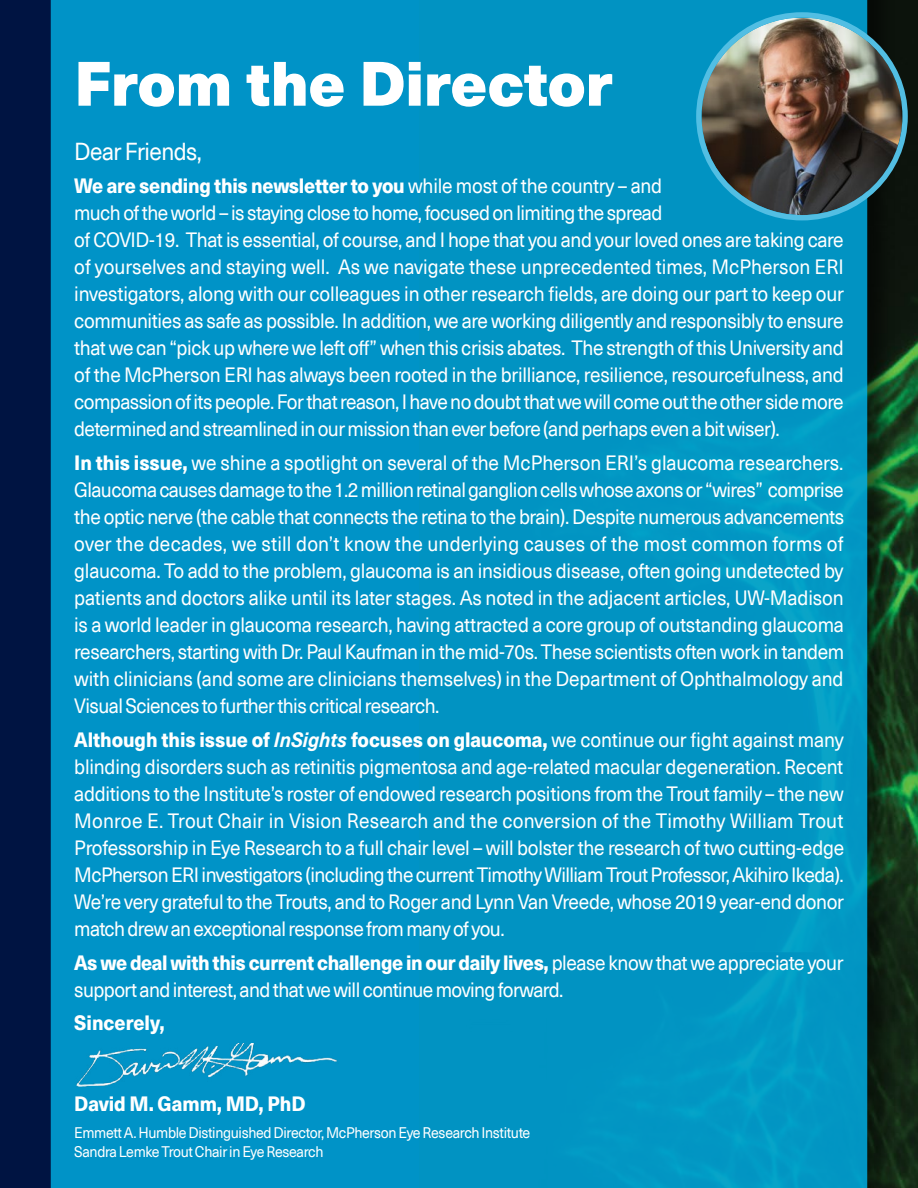
<style>
.page{position:relative;width:918px;height:1188px;background:#001442}
.page>*{position:absolute;margin:0;border:0;box-sizing:border-box;transform-origin:0 0}
.t1{font:900 61.5px "Neue Haas Unica Pro";color:#fff}
.t2{font:24px "Neue Haas Unica Pro";letter-spacing:-.025em;color:#fff;scale:.94 1}
.t3{font:20.25px/27px "Neue Haas Unica Pro";letter-spacing:-.025em;color:#fff;scale:.94 1}
.t4{font:800 20.25px "Neue Haas Unica Pro";color:#fff;scale:.94 1}
.t5{font:15px/19.5px "Neue Haas Unica Pro";letter-spacing:-.025em;color:#fff;scale:.94 1}
.s1{font-weight:800}
.s2{font-weight:700;font-style:italic}
</style>
<div class="page">
<img style="left:896px;top:0;width:22px;height:1188px">
<div style="left:50px;top:0;width:846px;height:1188px;background:#000;opacity:.55"></div>
<div style="left:51px;top:0;width:816px;height:1188px;background:#0193c5"></div>
<img style="left:74px;top:1043px;width:268px;height:47px">
<img style="left:702px;top:18px;width:200px;height:197px">
<div style="left:696px;top:12px;width:212px;height:208px;border:5px solid #52bee3;border-radius:50%"></div>
<h1 class="t1" style="left:74px;top:45px;width:540px">From the Director</h1>
<p class="t2" style="left:74px;top:137px;width:137px">Dear Friends,</p>
<p class="t3" style="left:74px;top:173px;width:821px"><span class="s1">We are sending this newsletter to you</span> while most of the country – and<br>much of the world – is staying close to home, focused on limiting the spread<br>of COVID-19. That is essential, of course, and I hope that you and your loved ones are taking care of yourselves and staying well. As we navigate these unprecedented times, McPherson ERI investigators, along with our colleagues in other research fields, are doing our part to keep our communities as safe as possible. In addition, we are working diligently and responsibly to ensure that we can “pick up where we left off” when this crisis abates. The strength of this University and of the McPherson ERI has always been rooted in the brilliance, resilience, resourcefulness, and compassion of its people. For that reason, I have no doubt that we will come out the other side more determined and streamlined in our mission than ever before (and perhaps even a bit wiser).</p>
<p class="t3" style="left:74px;top:450px;width:821px;text-align:justify"><span class="s1">In this issue,</span> we shine a spotlight on several of the McPherson ERI’s glaucoma researchers.<br>Glaucoma causes damage to the 1.2 million retinal ganglion cells whose axons or “wires” comprise the optic nerve (the cable that connects the retina to the brain). Despite numerous advancements over the decades, we still don’t know the underlying causes of the most common forms of glaucoma. To add to the problem, glaucoma is an insidious disease, often going undetected by patients and doctors alike until its later stages. As noted in the adjacent articles, UW-Madison is a world leader in glaucoma research, having attracted a core group of outstanding glaucoma researchers, starting with Dr. Paul Kaufman in the mid-70s. These scientists often work in tandem with clinicians (and some are clinicians themselves) in the Department of Ophthalmology and Visual Sciences to further this critical research.</p>
<p class="t3" style="left:74px;top:726px;width:821px;text-align:justify"><span class="s1">Although this issue of</span> <span class="s2">InSights</span> <span class="s1">focuses on glaucoma,</span> we continue our fight against many blinding disorders such as retinitis pigmentosa and age-related macular degeneration. Recent additions to the Institute’s roster of endowed research positions from the Trout family – the new Monroe E. Trout Chair in Vision Research and the conversion of the Timothy William Trout Professorship in Eye Research to a full chair level – will bolster the research of two cutting-edge McPherson ERI investigators (including the current Timothy William Trout Professor, Akihiro Ikeda).<br>We’re very grateful to the Trouts, and to Roger and Lynn Van Vreede, whose 2019 year-end donor match drew an exceptional response from many of you.</p>
<p class="t3" style="left:74px;top:949px;width:820px"><span class="s1">As we deal with this current challenge in our daily lives,</span> please know that we appreciate your support and interest, and that we will continue moving forward.</p>
<p class="t4" style="left:74px;top:1010px;width:98px">Sincerely,</p>
<p class="t4" style="left:74px;top:1091px;width:248px">David M. Gamm, MD, PhD</p>
<p class="t5" style="left:74px;top:1123px;width:487px">Emmett A. Humble Distinguished Director, McPherson Eye Research Institute<br>Sandra Lemke Trout Chair in Eye Research</p>
</div>
